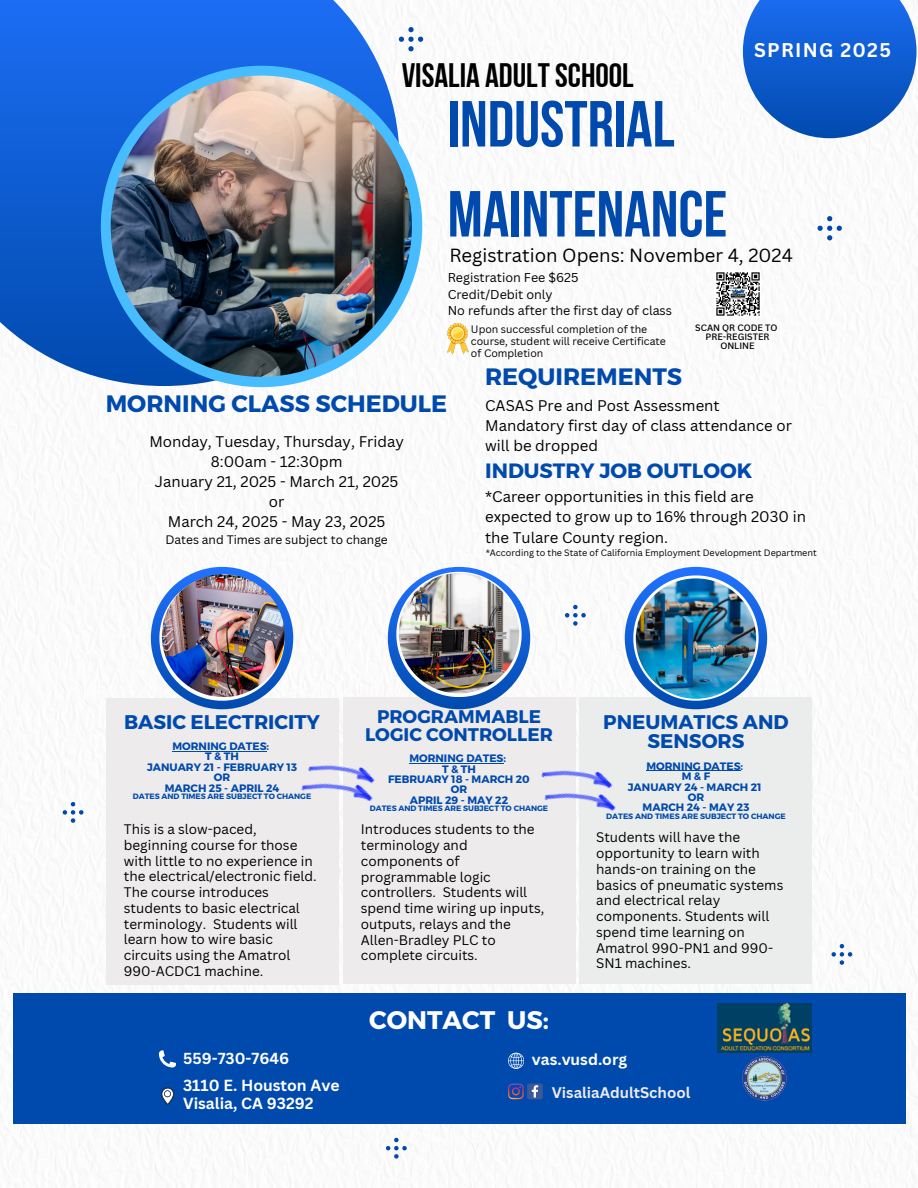
<style>
.page{position:relative;width:918px;height:1188px;background:#fff}
.page>*{position:absolute;margin:0;border:0;box-sizing:border-box;transform-origin:0 0}
.t1{font:64.95px/90px "Bebas Neue Cyrillic";color:#004aad}
.t2{font:33.9px "Bebas Neue Cyrillic";color:#000}
.t3{font:700 25.35px "Montserrat";color:#fff}
.t4{font:700 23.7px "Montserrat";color:#004aad}
.t5{font:700 20.7px "Montserrat";color:#004aad}
.t6{font:700 19.8px/19.5px "Montserrat";color:#004aad;text-align:center}
.t7{font:700 19.35px "Canva Sans";letter-spacing:.065em;color:#fff}
.t8{font:18.45px "Canva Sans";color:#000}
.t9{font:700 18.3px/17.4px "Montserrat";color:#004aad;text-align:center}
.t10{font:700 15.6px "Canva Sans";color:#fff}
.t11{font:700 15.45px "Canva Sans";color:#fff}
.t12{font:15px/20.2px "Canva Sans";color:#000}
.t13{font:700 15px "Canva Sans";color:#edebeb}
.t14{font:13.5px/15.8px "Canva Sans";color:#000}
.t15{font:12.45px "Canva Sans";color:#000}
.t16{font:12px "Canva Sans";color:#000}
.t17{font:700 10.8px "Montserrat";color:#004aad}
.t18{font:10.5px/12.3px "Canva Sans";color:#000}
.t19{font:9px "Canva Sans";color:#000}
.t20{font:500 9px/9px "Canva Sans";color:#000;text-align:center}
.t21{font:700 7.8px "Montserrat";color:#004aad}
</style>
<div class="page">
<img style="left:0;top:0;width:918px;height:1188px">
<svg style="left:0;top:0;width:399px;height:386px;background:#286fde"></svg>
<svg style="left:101px;top:66px;width:321px;height:321px"></svg>
<img style="left:111px;top:76px;width:301px;height:301px;border-radius:50%">
<svg style="left:743px;top:0;width:174px;height:138px"></svg>
<div style="left:106px;top:698px;width:232px;height:286px;background:#edebeb"></div>
<svg style="left:151px;top:567px;width:142px;height:142px;background:#1460d5"></svg>
<div style="left:343px;top:697px;width:232px;height:286px;background:#edebeb"></div>
<svg style="left:388px;top:567px;width:142px;height:142px;background:#0f5bcc"></svg>
<div style="left:580px;top:697px;width:232px;height:286px;background:#ebeded"></div>
<svg style="left:625px;top:567px;width:142px;height:142px;background:#1461d5"></svg>
<div style="left:13px;top:993px;width:892px;height:131px;background:#004aad"></div>
<svg style="left:396px;top:572px;width:125px;height:125px"></svg>
<svg style="left:159px;top:575px;width:125px;height:125px"></svg>
<svg style="left:633px;top:575px;width:125px;height:125px"></svg>
<svg style="left:159px;top:1050px;width:17px;height:17px"></svg>
<img style="left:162px;top:574px;width:123px;height:123px;border-radius:50%">
<img style="left:636px;top:578px;width:120px;height:121px;border-radius:50%">
<img style="left:399px;top:573px;width:120px;height:120px;border-radius:50%">
<svg style="left:399px;top:27px;width:24px;height:24px"></svg>
<svg style="left:818px;top:216px;width:24px;height:24px"></svg>
<svg style="left:565px;top:605px;width:21px;height:21px"></svg>
<svg style="left:63px;top:802px;width:20px;height:21px"></svg>
<svg style="left:508px;top:1053px;width:16px;height:15px"></svg>
<svg style="left:832px;top:944px;width:20px;height:21px"></svg>
<svg style="left:386px;top:1138px;width:21px;height:21px"></svg>
<img style="left:715px;top:271px;width:46px;height:47px">
<hr style="left:172px;top:751px;width:95px;height:1px;background:#004aad">
<hr style="left:409px;top:763px;width:95px;height:1px;background:#004aad">
<hr style="left:646px;top:771px;width:95px;height:1px;background:#004aad">
<svg style="left:161px;top:1087px;width:13px;height:18px"></svg>
<svg style="left:508px;top:1084px;width:35px;height:15px"></svg>
<img style="left:717px;top:1004px;width:95px;height:48px">
<img style="left:743px;top:1057px;width:44px;height:44px">
<img style="left:308px;top:753px;width:59px;height:18px">
<img style="left:301px;top:771px;width:74px;height:37px">
<img style="left:541px;top:758px;width:68px;height:23px">
<img style="left:544px;top:781px;width:72px;height:36px">
<img style="left:448px;top:323px;width:21px;height:32px">
<p class="t2" style="left:402px;top:62px;width:234px">VISALIA ADULTSCHOOL</p>
<p class="t1" style="left:448px;top:85px;width:281px">INDUSTRIAL<br>MAINTENANCE</p>
<p class="t7" style="left:754px;top:36px;width:138px">SPRING 2025</p>
<p class="t8" style="left:449px;top:242px;width:345px">Registration Opens: November 4, 2024</p>
<p class="t15" style="left:448px;top:269px;width:132px">Registration Fee $625</p>
<p class="t15" style="left:448px;top:285px;width:107px">Credit/Debit only</p>
<p class="t15" style="left:448px;top:302px;width:226px">No refunds after the first day of class</p>
<p class="t18" style="left:471px;top:323px;width:196px">Upon successful completion of the course, student will receive Certificate of Completion</p>
<h4 class="t20" style="left:695px;top:323px;width:84px">SCAN QR CODE TO</h4>
<p class="t20" style="left:706px;top:332px;width:65px">PRE-REGISTER<br>ONLINE</p>
<h4 class="t4" style="left:106px;top:388px;width:343px">MORNING CLASS SCHEDULE</h4>
<p class="t12" style="left:149px;top:431px;width:256px">Monday, Tuesday, Thursday, Friday</p>
<p class="t12" style="left:211px;top:451px;width:133px">8:00am - 12:30pm</p>
<p class="t12" style="left:155px;top:471px;width:245px">January 21, 2025 - March 21, 2025</p>
<p class="t12" style="left:269px;top:491px;width:17px">or</p>
<p class="t12" style="left:168px;top:511px;width:219px">March 24, 2025 - May 23, 2025</p>
<p class="t16" style="left:165px;top:531px;width:224px">Dates and Times are subject to change</p>
<p class="t4" style="left:485px;top:361px;width:198px">REQUIREMENTS</p>
<p class="t12" style="left:485px;top:395px;width:236px">CASAS Pre and Post Assessment</p>
<p class="t12" style="left:485px;top:415px;width:308px">Mandatory first day of class attendance or will be dropped</p>
<p class="t5" style="left:485px;top:457px;width:269px">INDUSTRY JOB OUTLOOK</p>
<p class="t12" style="left:485px;top:486px;width:322px">*Career opportunities in this field are expected to grow up to 16% through 2030 in the Tulare County region.</p>
<p class="t19" style="left:486px;top:547px;width:333px">*According to the State of California Employment Development Department</p>
<h1 class="t6" style="left:124px;top:711px;width:197px">BASIC ELECTRICITY</h1>
<p class="t17" style="left:172px;top:739px;width:98px">MORNING DATES:</p>
<h6 class="t17" style="left:205px;top:750px;width:35px">T&amp;TH</h6>
<p class="t17" style="left:147px;top:760px;width:151px">JANUARY 21 - FEBRUARY 13</p>
<p class="t17" style="left:214px;top:770px;width:18px">OR</p>
<p class="t17" style="left:165px;top:781px;width:116px">MARCH 25 - APRIL 24</p>
<p class="t21" style="left:133px;top:791px;width:180px">DATES AND TIMES ARE SUBJECT TO CHANGE</p>
<h5 class="t14" style="left:124px;top:821px;width:194px">This is a slow-paced, beginning course for those with little to no experience in the electrical/electronic field.<br>The course introduces students to basic electrical terminology. Students will learn how to wire basic circuits using the Amatrol<br>990-ACDC1 machine.</h5>
<p class="t11" style="left:183px;top:1048px;width:108px">559-730-7646</p>
<p class="t10" style="left:183px;top:1074px;width:158px">3110 E. Houston Ave</p>
<p class="t10" style="left:183px;top:1092px;width:132px">Visalia, CA 93292</p>
<p class="t9" style="left:365px;top:707px;width:189px">PROGRAMMABLE<br>LOGIC CONTROLLER</p>
<p class="t17" style="left:409px;top:751px;width:98px">MORNING DATES:</p>
<p class="t17" style="left:442px;top:762px;width:35px">T&amp;TH</p>
<h3 class="t17" style="left:388px;top:772px;width:143px">FEBRUARY 18 - MARCH 20</h3>
<h3 class="t17" style="left:451px;top:782px;width:18px">OR</h3>
<p class="t17" style="left:410px;top:793px;width:100px">APRIL 29 - MAY 22</p>
<p class="t21" style="left:370px;top:803px;width:180px">DATES AND TIMES ARE SUBJECT TO CHANGE</p>
<p class="t6" style="left:603px;top:711px;width:187px">PNEUMATICS AND<br>SENSORS</p>
<p class="t17" style="left:646px;top:759px;width:98px">MORNING DATES:</p>
<p class="t17" style="left:682px;top:769px;width:30px">M&amp;F</p>
<p class="t17" style="left:628px;top:780px;width:135px">JANUARY 24 - MARCH 21</p>
<p class="t17" style="left:688px;top:790px;width:18px">OR</p>
<p class="t17" style="left:643px;top:801px;width:108px">MARCH 24 - MAY 23</p>
<h4 class="t21" style="left:606px;top:811px;width:181px">DATES AND TIMES ARE SUBJECT TO CHANGE</h4>
<p class="t14" style="left:361px;top:821px;width:185px">Introduces students to the terminology and components of programmable logic controllers. Students will spend time wiring up inputs, outputs, relays and the<br>Allen-Bradley PLC to complete circuits.</p>
<p class="t14" style="left:596px;top:829px;width:189px">Students will have the opportunity to learn with hands-on training on the basics of pneumatic systems and electrical relay components. Students will spend time learning on<br>Amatrol 990-PN1 and 990-<br>SN1 machines.</p>
<p class="t3" style="left:369px;top:1003px;width:181px">CONTACT US:</p>
<p class="t11" style="left:532px;top:1048px;width:97px">vas.vusd.org</p>
<p class="t13" style="left:552px;top:1082px;width:140px">VisaliaAdultSchool</p>
</div>
